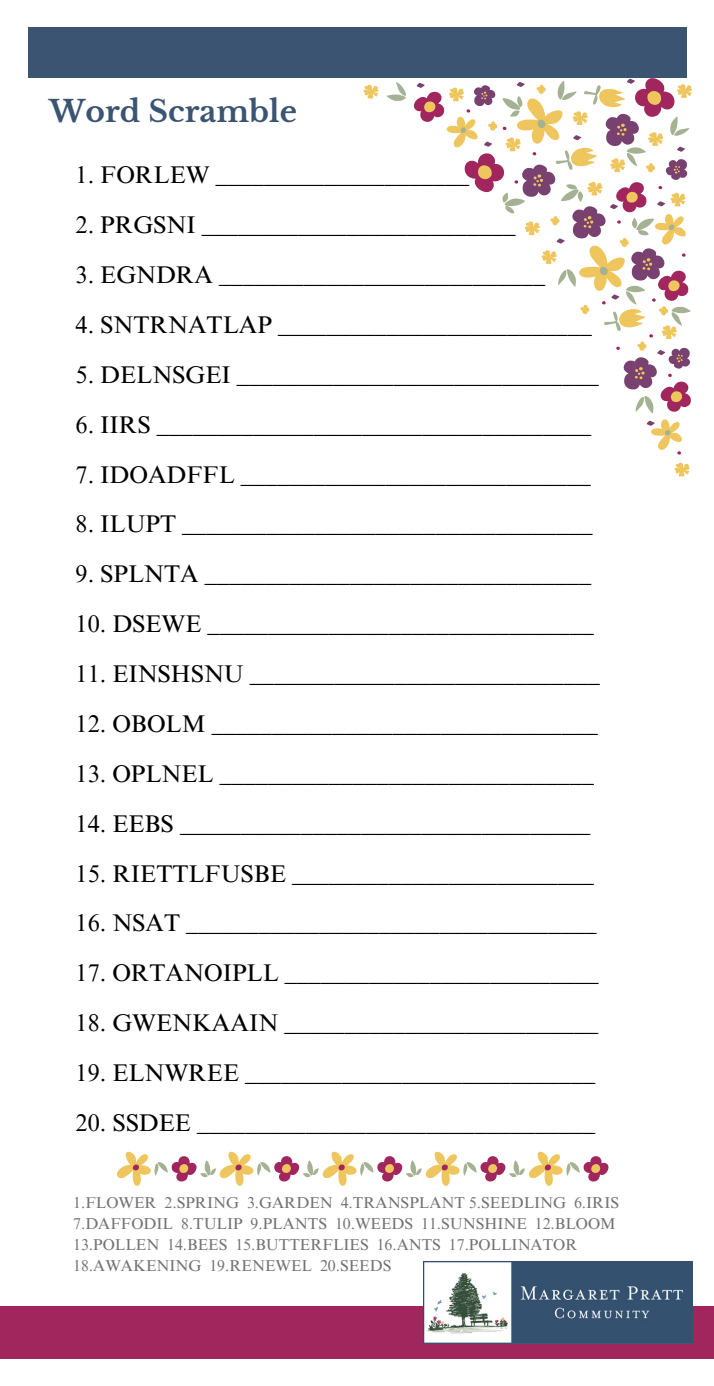
<style>
.page{position:relative;width:714px;height:1386px;background:#fff}
.page>*{position:absolute;margin:0;border:0;box-sizing:border-box;transform-origin:0 0}
.t1{font:700 29.57px "Libre Baskerville";color:#3b5472}
.t2{font:24.15px "Times NRMT Pro";color:#000}
.t3{font:15.75px/21px "Times NRMT Pro";color:#737373}
</style>
<div class="page">
<div style="left:0;top:1306px;width:714px;height:53px;background:#a1265d"></div>
<img style="left:424px;top:1262px;width:269px;height:81px">
<div style="left:28px;top:27px;width:659px;height:50px;background:#3b5472"></div>
<svg style="left:117px;top:1152px;width:492px;height:34px"></svg>
<svg style="left:363px;top:85px;width:16px;height:14px"></svg>
<svg style="left:674px;top:462px;width:16px;height:14px"></svg>
<svg style="left:387px;top:82px;width:19px;height:19px"></svg>
<svg style="left:647px;top:419px;width:35px;height:36px"></svg>
<svg style="left:414px;top:77px;width:278px;height:336px"></svg>
<p class="t1" style="left:49px;top:93px;width:249px">Word Scramble</p>
<p class="t2" style="left:76px;top:166px;width:395px">1. FORLEW _____________________</p>
<p class="t2" style="left:76px;top:216px;width:442px">2. PRGSNI __________________________</p>
<p class="t2" style="left:76px;top:266px;width:471px">3. EGNDRA ___________________________</p>
<p class="t2" style="left:76px;top:316px;width:518px">4. SNTRNATLAP __________________________</p>
<p class="t2" style="left:76px;top:366px;width:525px">5. DELNSGEI ______________________________</p>
<p class="t2" style="left:76px;top:415px;width:517px">6. IIRS ____________________________________</p>
<p class="t2" style="left:76px;top:465px;width:517px">7. IDOADFFL _____________________________</p>
<p class="t2" style="left:76px;top:515px;width:518px">8. ILUPT __________________________________</p>
<p class="t2" style="left:76px;top:565px;width:517px">9. SPLNTA ________________________________</p>
<p class="t2" style="left:76px;top:615px;width:520px">10. DSEWE ________________________________</p>
<p class="t2" style="left:76px;top:665px;width:526px">11. EINSHSNU _____________________________</p>
<p class="t2" style="left:76px;top:715px;width:524px">12. OBOLM ________________________________</p>
<p class="t2" style="left:76px;top:765px;width:520px">13. OPLNEL _______________________________</p>
<p class="t2" style="left:76px;top:814px;width:516px">14. EEBS __________________________________</p>
<p class="t2" style="left:76px;top:864px;width:520px">15. RIETTLFUSBE _________________________</p>
<p class="t2" style="left:76px;top:914px;width:522px">16. NSAT __________________________________</p>
<p class="t2" style="left:76px;top:964px;width:525px">17. ORTANOIPLL __________________________</p>
<p class="t2" style="left:76px;top:1014px;width:524px">18. GWENKAAIN __________________________</p>
<p class="t2" style="left:76px;top:1064px;width:521px">19. ELNWREE _____________________________</p>
<p class="t2" style="left:76px;top:1114px;width:521px">20. SSDEE _________________________________</p>
<p class="t3" style="left:73px;top:1194px;width:548px">1.FLOWER 2.SPRING 3.GARDEN 4.TRANSPLANT 5.SEEDLING 6.IRIS 7.DAFFODIL 8.TULIP 9.PLANTS 10.WEEDS 11.SUNSHINE 12.BLOOM 13.POLLEN 14.BEES 15.BUTTERFLIES 16.ANTS 17.POLLINATOR 18.AWAKENING 19.RENEWEL 20.SEEDS</p>
</div>
